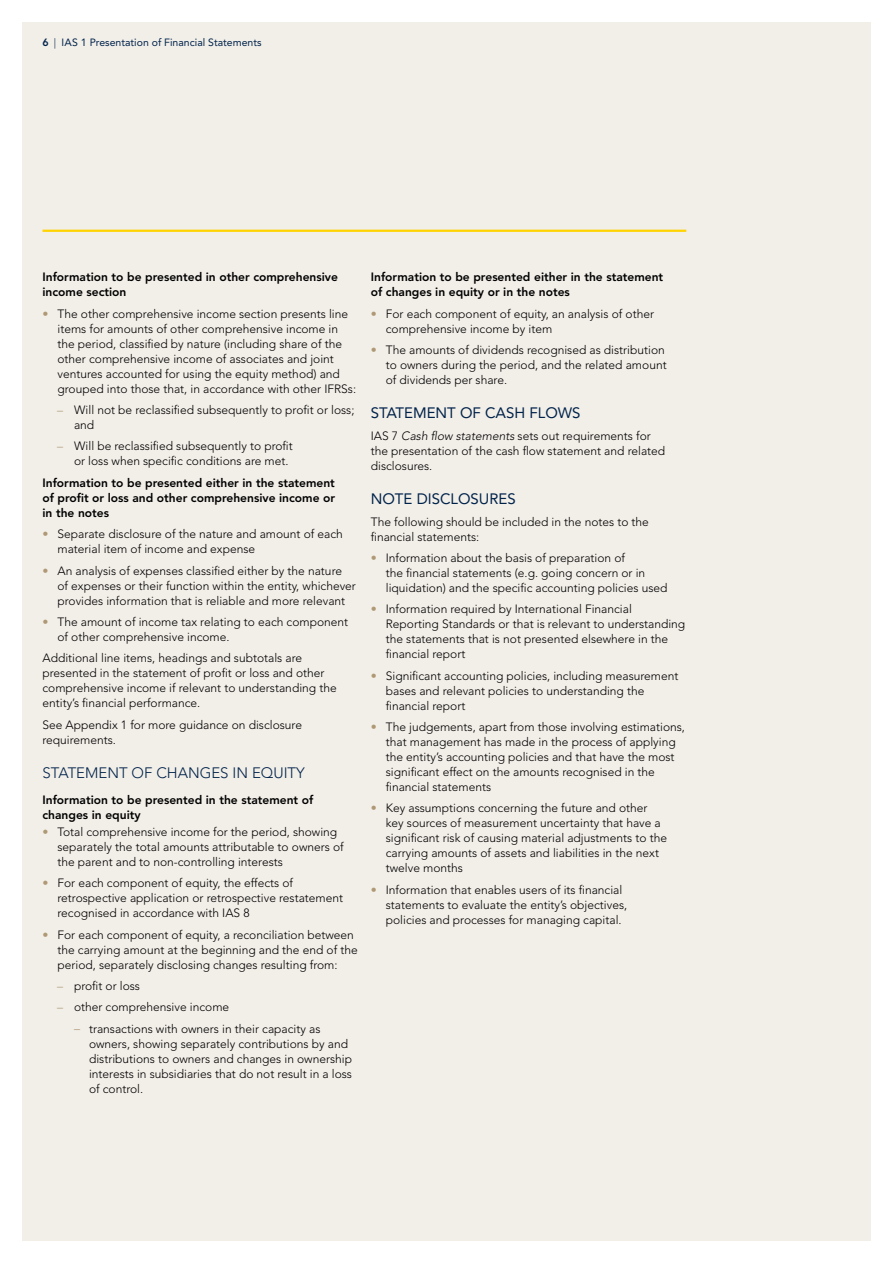
<style>
.page{position:relative;width:893px;height:1263px;background:#fff}
.page>*{position:absolute;margin:0;border:0;box-sizing:border-box;transform-origin:0 0}
.t1{font:15px "Avenir LT Std";color:#00234b}
.t2{font:300 15px "Avenir LT Std";color:#00234b}
.t3{font:300 12px/15px "Avenir LT Std";color:#000}
.t4{font:800 12px/15px "Avenir LT Std";color:#000}
.t5{font:10.5px "Avenir LT Std";color:#00234b}
.s1{font-weight:800}
.s2{font-weight:300}
.s3{color:#ae9974}
.s4{font-family:"Helvetica Neue LT Pro";color:#ae9974}
.s5{font-style:italic}
</style>
<div class="page">
<div style="left:22px;top:22px;width:848px;height:1218px;background:#f2eee8"></div>
<hr style="left:43px;top:230px;width:643px;height:2px;background:#ffd400">
<p class="t5" style="left:43px;top:37px;width:221px"><span class="s1">6</span> <span class="s2">|</span> IAS 1 Presentation of Financial Statements</p>
<p class="t4" style="left:43px;top:270px;width:297px">Information to be presented in other comprehensive income section</p>
<p class="t3" style="left:58px;top:306px;width:300px;text-indent:-15px"><span class="s3">•</span> The other comprehensive income section presents line items for amounts of other comprehensive income in the period, classified by nature (including share of the other comprehensive income of associates and joint ventures accounted for using the equity method) and grouped into those that, in accordance with other IFRSs:</p>
<p class="t3" style="left:74px;top:402px;width:282px;text-indent:-17px"><span class="s3">–</span> Will not be reclassified subsequently to profit or loss; and</p>
<p class="t3" style="left:74px;top:439px;width:220px;text-indent:-17px"><span class="s3">–</span> Will be reclassified subsequently to profit or loss when specific conditions are met.</p>
<p class="t4" style="left:43px;top:475px;width:294px;text-align:justify">Information to be presented either in the statement of profit or loss and other comprehensive income or in the notes</p>
<p class="t3" style="left:58px;top:527px;width:287px;text-indent:-15px"><span class="s3">•</span> Separate disclosure of the nature and amount of each material item of income and expense</p>
<p class="t3" style="left:58px;top:563px;width:300px;text-indent:-15px"><span class="s3">•</span> An analysis of expenses classified either by the nature<br>of expenses or their function within the entity, whichever provides information that is reliable and more relevant</p>
<p class="t3" style="left:58px;top:614px;width:292px;text-indent:-15px"><span class="s3">•</span> The amount of income tax relating to each component of other comprehensive income.</p>
<p class="t3" style="left:43px;top:651px;width:296px">Additional line items, headings and subtotals are presented in the statement of profit or loss and other comprehensive income if relevant to understanding the entity’s financial performance.</p>
<p class="t3" style="left:43px;top:717px;width:261px">See Appendix 1 for more guidance on disclosure requirements.</p>
<p class="t2" style="left:43px;top:764px;width:264px">STATEMENT OF CHANGES IN EQUITY</p>
<p class="t4" style="left:43px;top:792px;width:272px">Information to be presented in the statement of changes in equity</p>
<p class="t3" style="left:58px;top:824px;width:288px;text-indent:-15px"><span class="s3">•</span> Total comprehensive income for the period, showing separately the total amounts attributable to owners of the parent and to non-controlling interests</p>
<p class="t3" style="left:58px;top:876px;width:287px;text-indent:-15px"><span class="s3">•</span> For each component of equity, the effects of retrospective application or retrospective restatement recognised in accordance with IAS 8</p>
<p class="t3" style="left:58px;top:927px;width:302px;text-indent:-15px"><span class="s3">•</span> For each component of equity, a reconciliation between the carrying amount at the beginning and the end of the period, separately disclosing changes resulting from:</p>
<p class="t3" style="left:57px;top:978px;width:85px"><span class="s3">–</span> profit or loss</p>
<p class="t3" style="left:57px;top:1000px;width:174px"><span class="s3">–</span> other comprehensive income</p>
<p class="t3" style="left:89px;top:1021px;width:265px;text-indent:-15px"><span class="s4">–</span> transactions with owners in their capacity as owners, showing separately contributions by and distributions to owners and changes in ownership interests in subsidiaries that do not result in a loss of control.</p>
<p class="t4" style="left:371px;top:270px;width:294px">Information to be presented either in the statement of changes in equity or in the notes</p>
<p class="t3" style="left:386px;top:306px;width:270px;text-indent:-15px"><span class="s3">•</span> For each component of equity, an analysis of other comprehensive income by item</p>
<p class="t3" style="left:386px;top:342px;width:282px;text-indent:-15px"><span class="s3">•</span> The amounts of dividends recognised as distribution to owners during the period, and the related amount of dividends per share.</p>
<p class="t1" style="left:371px;top:404px;width:211px">STATEMENT OF CASH FLOWS</p>
<p class="t3" style="left:371px;top:428px;width:296px">IAS 7 <span class="s5">Cash flow statements</span> sets out requirements for the presentation of the cash flow statement and related disclosures.</p>
<p class="t1" style="left:371px;top:490px;width:147px">NOTE DISCLOSURES</p>
<p class="t3" style="left:371px;top:514px;width:280px">The following should be included in the notes to the financial statements:</p>
<p class="t3" style="left:386px;top:550px;width:283px;text-indent:-15px"><span class="s3">•</span> Information about the basis of preparation of<br>the financial statements (e.g. going concern or in liquidation) and the specific accounting policies used</p>
<p class="t3" style="left:386px;top:602px;width:301px;text-indent:-15px"><span class="s3">•</span> Information required by International Financial Reporting Standards or that is relevant to understanding the statements that is not presented elsewhere in the financial report</p>
<p class="t3" style="left:386px;top:668px;width:294px;text-indent:-15px"><span class="s3">•</span> Significant accounting policies, including measurement bases and relevant policies to understanding the financial report</p>
<p class="t3" style="left:386px;top:719px;width:301px;text-indent:-15px"><span class="s3">•</span> The judgements, apart from those involving estimations, that management has made in the process of applying the entity’s accounting policies and that have the most significant effect on the amounts recognised in the financial statements</p>
<p class="t3" style="left:386px;top:801px;width:283px;text-indent:-15px"><span class="s3">•</span> Key assumptions concerning the future and other key sources of measurement uncertainty that have a significant risk of causing material adjustments to the carrying amounts of assets and liabilities in the next twelve months</p>
<p class="t3" style="left:386px;top:882px;width:243px;text-indent:-15px"><span class="s3">•</span> Information that enables users of its financial statements to evaluate the entity’s objectives, policies and processes for managing capital.</p>
</div>
